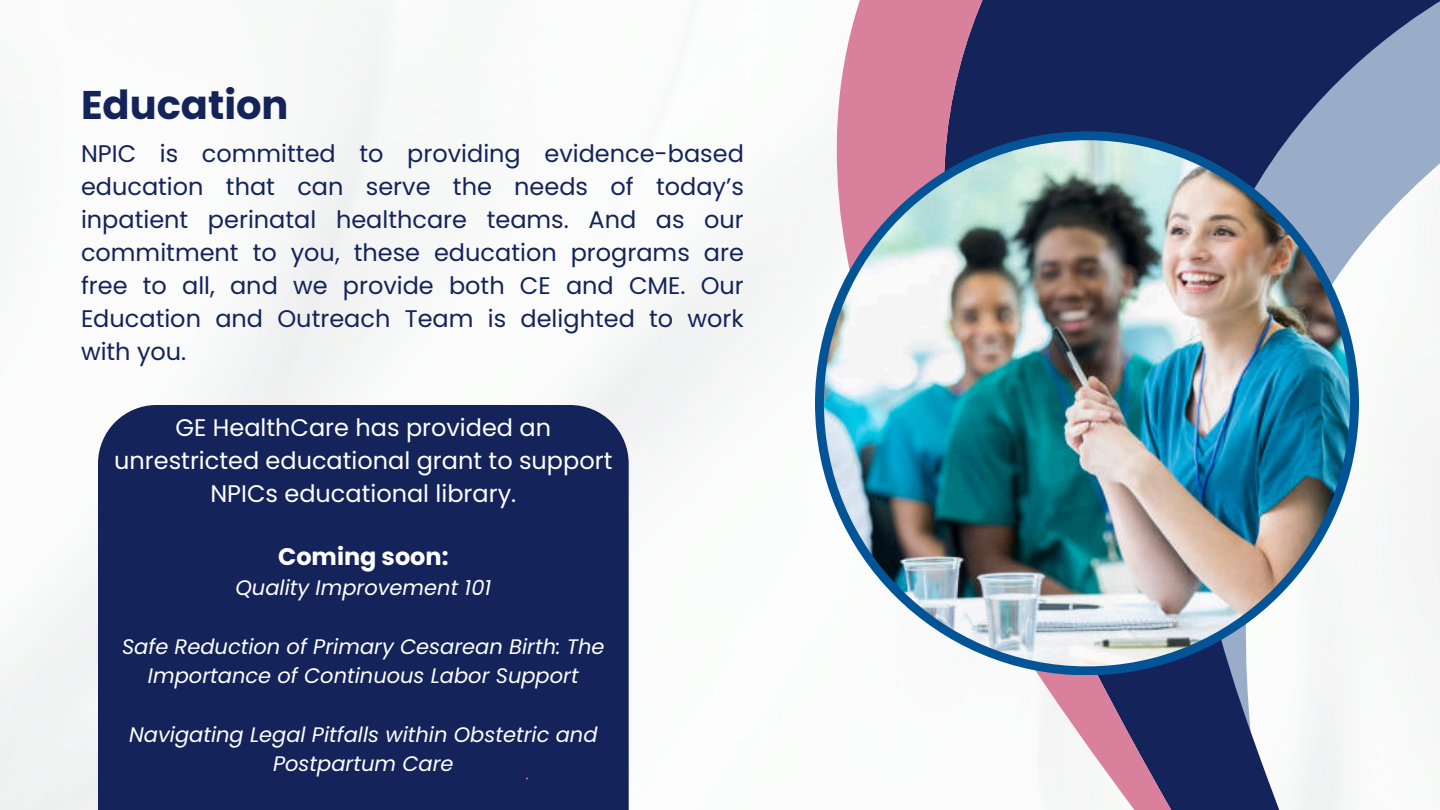
<style>
.page{position:relative;width:1440px;height:810px;background:#fff}
.page>*{position:absolute;margin:0;border:0;box-sizing:border-box;transform-origin:0 0}
.t1{font:700 40px "Poppins";color:#14245a}
.t2{font:24px/33px "Poppins";color:#14245a;text-align:justify}
.t3{font:24px/33px "Poppins";color:#fff;text-align:center}
.t4{font:700 24px "Poppins";color:#fff}
.t5{font:italic 21px/29.2px "Poppins";color:#fff;text-align:center}
</style>
<div class="page">
<div style="left:98px;top:405px;width:531px;height:405px;background:#14245a"></div>
<svg style="left:1314px;top:0;width:126px;height:810px;fill:#f6f6f6"></svg>
<svg style="left:762px;top:0;width:552px;height:810px;fill:#f5f6f6"></svg>
<div style="left:815px;top:131px;width:544px;height:544px;background:#035397;border-radius:50%"></div>
<img style="left:824px;top:140px;width:526px;height:526px;border-radius:50%">
<p class="t1" style="left:81px;top:77px;width:209px">Education</p>
<p class="t2" style="left:81px;top:137px;width:664px">NPIC is committed to providing evidence-based education that can serve the needs of today’s inpatient perinatal healthcare teams. And as our commitment to you, these education programs are free to all, and we provide both CE and CME. Our Education and Outreach Team is delighted to work with you.</p>
<p class="t3" style="left:114px;top:411px;width:500px">GE HealthCare has provided an unrestricted educational grant to support<br>NPICs educational library.</p>
<p class="t4" style="left:278px;top:539px;width:172px">Coming soon:</p>
<h1 class="t5" style="left:235px;top:573px;width:257px">Quality Improvement 101</h1>
<h2 class="t5" style="left:122px;top:632px;width:484px">Safe Reduction of Primary Cesarean Birth: The<br>Importance of Continuous Labor Support</h2>
<h2 class="t5" style="left:129px;top:720px;width:470px">Navigating Legal Pitfalls within Obstetric and<br>Postpartum Care</h2>
</div>
